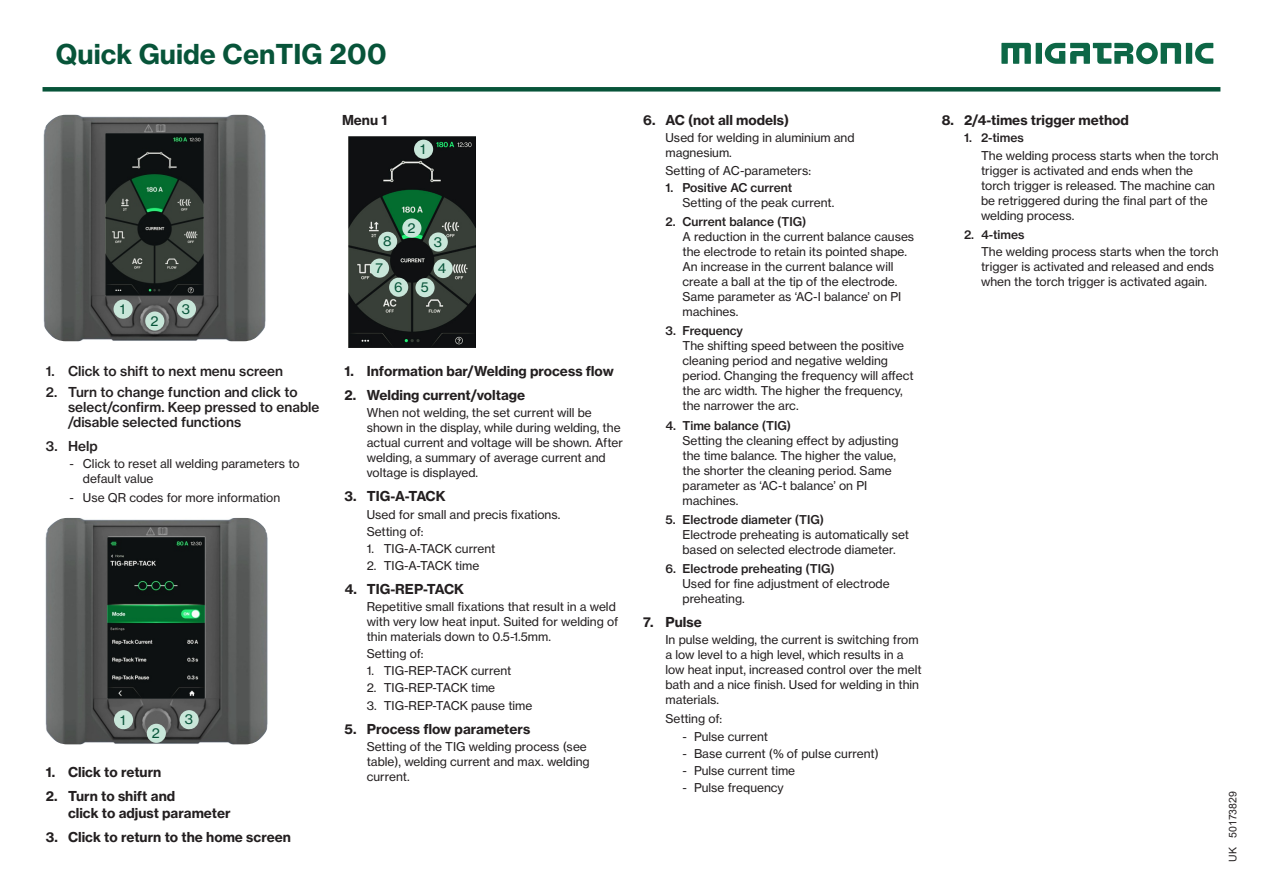
<style>
.page{position:relative;width:1263px;height:893px;background:#fff}
.page>*{position:absolute;margin:0;border:0;box-sizing:border-box;transform-origin:0 0}
.t1{font:27px "N Haas Grotesk TX Pro 75 Bd";color:#075439}
.overskrift{font:13.5px "N Haas Grotesk TX Pro 75 Bd";color:#231f20}
.overskrift-2{font:13.5px "N Haas Grotesk TX Pro 65 Md";color:#231f20}
.t2{font:13.5px "N Haas Grotesk TX Pro 55 Rg";color:#075439}
.Brødtekst{font:12px/15px "N Haas Grotesk TX Pro 55 Rg";color:#231f20}
.Brødtekst-2{font:12px "N Haas Grotesk TX Pro 65 Md";color:#231f20}
.overskrift-3{font:12px "N Haas Grotesk TX Pro 55 Rg";color:#231f20}
.t3{font:10.5px "Arial";color:#231f20}
</style>
<div class="page">
<div style="left:1036px;top:43px;width:6px;height:21px;background:#0d6746"></div>
<div style="left:1186px;top:43px;width:6px;height:21px;background:#0d6746"></div>
<svg style="left:1195px;top:43px;width:18px;height:21px"></svg>
<svg style="left:1001px;top:43px;width:30px;height:21px"></svg>
<svg style="left:1045px;top:43px;width:136px;height:21px"></svg>
<div style="left:43px;top:87px;width:1177px;height:5px;background:#075439"></div>
<img style="left:43px;top:115px;width:223px;height:226px">
<img style="left:106px;top:134px;width:97px;height:162px">
<div style="left:114px;top:300px;width:19px;height:19px;background:#c8e6d9;border-radius:50%"></div>
<div style="left:177px;top:300px;width:19px;height:19px;background:#c8e6d9;border-radius:50%"></div>
<img style="left:45px;top:518px;width:223px;height:226px">
<img style="left:108px;top:537px;width:97px;height:162px">
<div style="left:145px;top:311px;width:19px;height:20px;background:#c8e6d9;border-radius:50%"></div>
<div style="left:114px;top:710px;width:19px;height:19px;background:#c8e6d9;border-radius:50%"></div>
<div style="left:180px;top:710px;width:19px;height:19px;background:#c8e6d9;border-radius:50%"></div>
<div style="left:147px;top:724px;width:19px;height:19px;background:#c8e6d9;border-radius:50%"></div>
<img style="left:348px;top:136px;width:127px;height:211px">
<div style="left:414px;top:140px;width:19px;height:19px;background:#c8e6d9;border-radius:50%"></div>
<div style="left:402px;top:218px;width:19px;height:20px;background:#c8e6d9;border-radius:50%"></div>
<div style="left:429px;top:232px;width:19px;height:20px;background:#c8e6d9;border-radius:50%"></div>
<div style="left:434px;top:259px;width:19px;height:19px;background:#c8e6d9;border-radius:50%"></div>
<div style="left:415px;top:278px;width:20px;height:19px;background:#c8e6d9;border-radius:50%"></div>
<div style="left:389px;top:278px;width:19px;height:19px;background:#c8e6d9;border-radius:50%"></div>
<div style="left:370px;top:259px;width:19px;height:19px;background:#c8e6d9;border-radius:50%"></div>
<div style="left:378px;top:232px;width:19px;height:19px;background:#c8e6d9;border-radius:50%"></div>
<h1 class="t1" style="left:56px;top:37px;width:332px">Quick Guide CenTIG 200</h1>
<p class="overskrift" style="left:342px;top:112px;width:47px">Menu 1</p>
<p class="t2" style="left:420px;top:141px;width:7px">1</p>
<p class="t2" style="left:383px;top:233px;width:10px">8</p>
<p class="t2" style="left:375px;top:259px;width:9px">7</p>
<p class="t2" style="left:407px;top:219px;width:10px">2</p>
<p class="t2" style="left:434px;top:233px;width:10px">3</p>
<p class="t2" style="left:438px;top:260px;width:10px">4</p>
<p class="t2" style="left:120px;top:301px;width:7px">1</p>
<p class="t2" style="left:182px;top:300px;width:10px">3</p>
<p class="t2" style="left:150px;top:312px;width:10px">2</p>
<p class="overskrift-2" style="left:46px;top:363px;width:239px">1. Click to shift to next menu screen</p>
<p class="overskrift-2" style="left:46px;top:384px;width:253px">2. Turn to change function and click to</p>
<p class="overskrift-2" style="left:68px;top:399px;width:253px">select/confirm. Keep pressed to enable</p>
<p class="overskrift-2" style="left:68px;top:414px;width:175px">/disable selected functions</p>
<p class="overskrift-2" style="left:46px;top:438px;width:53px">3. Help</p>
<p class="Brødtekst" style="left:83px;top:456px;width:218px;text-indent:-13px">- Click to reset all welding parameters to default value</p>
<p class="overskrift-3" style="left:70px;top:490px;width:212px">- Use QR codes for more information</p>
<p class="t2" style="left:120px;top:711px;width:7px">1</p>
<p class="t2" style="left:185px;top:711px;width:10px">3</p>
<p class="t2" style="left:152px;top:725px;width:10px">2</p>
<p class="overskrift" style="left:46px;top:764px;width:117px">1. Click to return</p>
<p class="overskrift" style="left:46px;top:788px;width:131px">2. Turn to shift and</p>
<p class="overskrift" style="left:68px;top:804px;width:164px">click to adjust parameter</p>
<p class="overskrift" style="left:46px;top:828px;width:247px">3. Click to return to the home screen</p>
<p class="t2" style="left:394px;top:279px;width:10px">6</p>
<p class="t2" style="left:421px;top:279px;width:9px">5</p>
<p class="overskrift" style="left:344px;top:363px;width:271px">1. Information bar/Welding process flow</p>
<p class="overskrift" style="left:344px;top:387px;width:182px">2. Welding current/voltage</p>
<p class="Brødtekst" style="left:367px;top:405px;width:258px">When not welding, the set current will be shown in the display, while during welding, the actual current and voltage will be shown. After welding, a summary of average current and voltage is displayed.</p>
<p class="overskrift" style="left:344px;top:488px;width:103px">3. TIG-A-TACK</p>
<p class="Brødtekst" style="left:367px;top:507px;width:195px">Used for small and precis fixations.</p>
<p class="Brødtekst" style="left:367px;top:524px;width:58px">Setting of:</p>
<p class="Brødtekst" style="left:367px;top:541px;width:130px">1. TIG-A-TACK current</p>
<p class="Brødtekst" style="left:367px;top:558px;width:114px">2. TIG-A-TACK time</p>
<p class="overskrift" style="left:344px;top:580px;width:121px">4. TIG-REP-TACK</p>
<p class="Brødtekst" style="left:367px;top:599px;width:253px">Repetitive small fixations that result in a weld with very low heat input. Suited for welding of thin materials down to 0.5-1.5mm.</p>
<p class="Brødtekst" style="left:367px;top:646px;width:58px">Setting of:</p>
<p class="Brødtekst" style="left:367px;top:663px;width:146px">1. TIG-REP-TACK current</p>
<p class="Brødtekst" style="left:367px;top:680px;width:130px">2. TIG-REP-TACK time</p>
<p class="Brødtekst" style="left:367px;top:698px;width:167px">3. TIG-REP-TACK pause time</p>
<p class="overskrift" style="left:344px;top:720px;width:187px">5. Process flow parameters</p>
<p class="Brødtekst" style="left:367px;top:739px;width:224px">Setting of the TIG welding process (see table), welding current and max. welding current.</p>
<p class="overskrift" style="left:643px;top:112px;width:147px">6. AC (not all models)</p>
<p class="Brødtekst" style="left:665px;top:131px;width:191px">Used for welding in aluminium and magnesium.</p>
<p class="Brødtekst" style="left:665px;top:163px;width:147px">Setting of AC-parameters:</p>
<p class="Brødtekst-2" style="left:665px;top:180px;width:128px">1. Positive AC current</p>
<p class="Brødtekst" style="left:682px;top:195px;width:153px">Setting of the peak current.</p>
<p class="Brødtekst-2" style="left:665px;top:214px;width:142px">2. Current balance (TIG)</p>
<p class="Brødtekst" style="left:682px;top:229px;width:233px">A reduction in the current balance causes the electrode to retain its pointed shape.<br>An increase in the current balance will create a ball at the tip of the electrode.<br>Same parameter as ‘AC-I balance’ on PI machines.</p>
<p class="Brødtekst-2" style="left:665px;top:323px;width:79px">3. Frequency</p>
<p class="Brødtekst" style="left:682px;top:338px;width:233px">The shifting speed between the positive cleaning period and negative welding period. Changing the frequency will affect the arc width. The higher the frequency, the narrower the arc.</p>
<p class="Brødtekst-2" style="left:665px;top:418px;width:127px">4. Time balance (TIG)</p>
<p class="Brødtekst" style="left:682px;top:433px;width:218px">Setting the cleaning effect by adjusting the time balance. The higher the value, the shorter the cleaning period. Same parameter as ‘AC-t balance’ on PI machines.</p>
<p class="Brødtekst-2" style="left:665px;top:512px;width:160px">5. Electrode diameter (TIG)</p>
<p class="Brødtekst" style="left:682px;top:527px;width:228px">Electrode preheating is automatically set based on selected electrode diameter.</p>
<p class="Brødtekst-2" style="left:665px;top:561px;width:171px">6. Electrode preheating (TIG)</p>
<p class="Brødtekst" style="left:682px;top:576px;width:209px">Used for fine adjustment of electrode preheating.</p>
<p class="overskrift" style="left:643px;top:614px;width:60px">7. Pulse</p>
<p class="Brødtekst" style="left:665px;top:632px;width:258px">In pulse welding, the current is switching from a low level to a high level, which results in a low heat input, increased control over the melt bath and a nice finish. Used for welding in thin materials.</p>
<p class="Brødtekst" style="left:665px;top:711px;width:58px">Setting of:</p>
<p class="Brødtekst" style="left:682px;top:729px;width:87px">- Pulse current</p>
<p class="Brødtekst" style="left:682px;top:746px;width:198px">- Base current (% of pulse current)</p>
<p class="Brødtekst" style="left:682px;top:763px;width:114px">- Pulse current time</p>
<p class="Brødtekst" style="left:682px;top:780px;width:103px">- Pulse frequency</p>
<p class="overskrift" style="left:942px;top:112px;width:189px">8. 2/4-times trigger method</p>
<p class="Brødtekst-2" style="left:964px;top:131px;width:61px">1. 2-times</p>
<p class="Brødtekst" style="left:981px;top:148px;width:239px">The welding process starts when the torch trigger is activated and ends when the torch trigger is released. The machine can be retriggered during the final part of the welding process.</p>
<p class="Brødtekst-2" style="left:964px;top:227px;width:62px">2. 4-times</p>
<p class="Brødtekst" style="left:981px;top:244px;width:239px">The welding process starts when the torch trigger is activated and released and ends when the torch trigger is activated again.</p>
<p class="t3" style="left:1226px;top:862px;width:72px;rotate:-90deg">UK 50173829</p>
</div>
